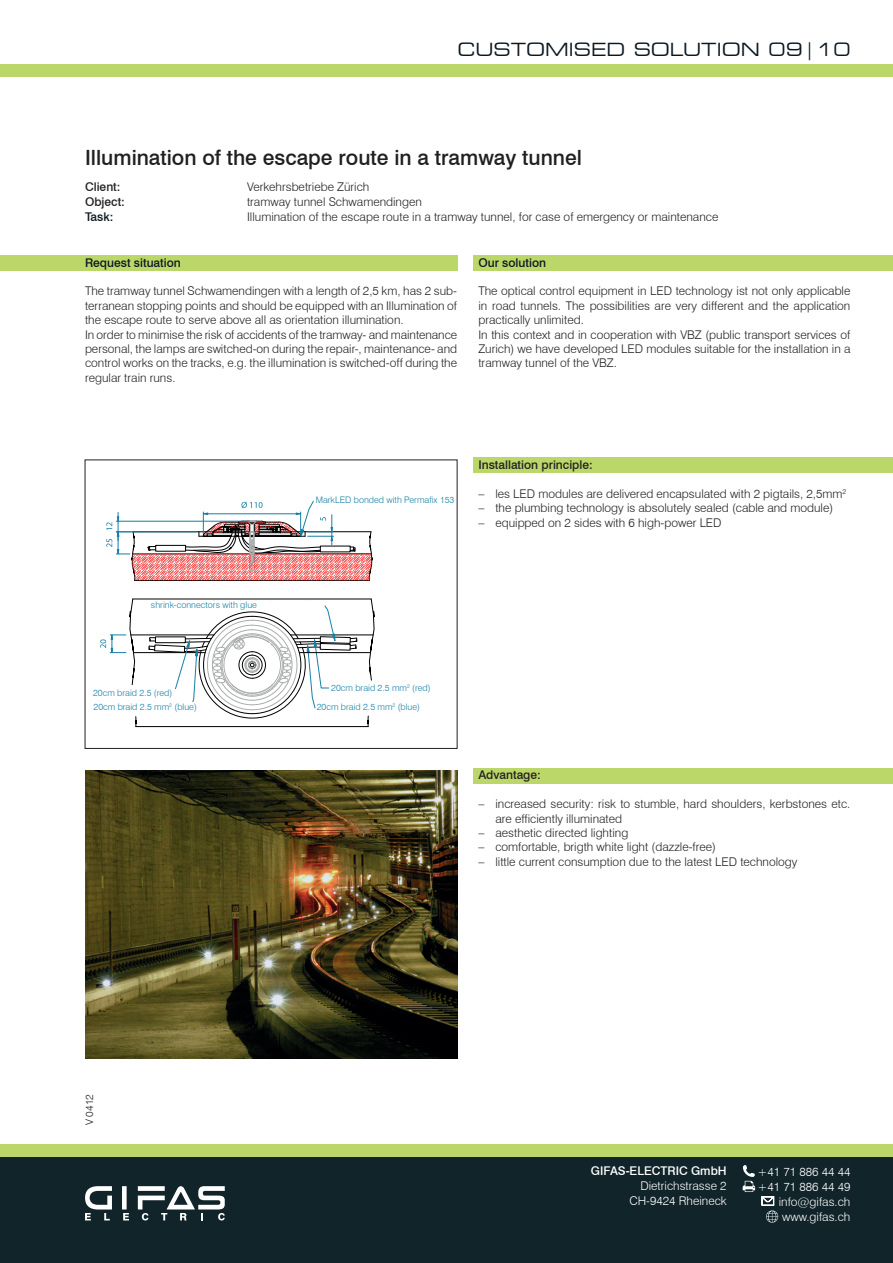
<style>
.page{position:relative;width:893px;height:1263px;background:#fff}
.page>*{position:absolute;margin:0;border:0;box-sizing:border-box;transform-origin:0 0}
.t1{font:500 21px "Swiss 721 BT";color:#231f20}
.t2{font:expanded 18px "Square 721 BT";color:#0b1721}
.t3{font:300 12px/14.4px "Swiss 721 BT";color:#231f20}
.t4{font:300 12px/15px "Swiss 721 BT";color:#fff;text-align:right}
.t5{font:500 12px "Swiss 721 BT";color:#231f20}
.t6{font:500 12px "Swiss 721 BT";color:#0b1721}
.t7{font:500 12px "Swiss 721 BT";color:#fff}
.t8{font:300 10.5px "Swiss 721 BT";color:#231f20}
.t9{font:300 9px/13.2px "Swiss 721 BT";color:#157fa6}
</style>
<div class="page">
<div style="left:0;top:64px;width:893px;height:13px;background:#bbd76a"></div>
<div style="left:0;top:1157px;width:893px;height:106px;background:#10242a"></div>
<div style="left:0;top:1144px;width:893px;height:13px;background:#bbd76a"></div>
<div style="left:122px;top:1186px;width:5px;height:23px;background:#fff"></div>
<svg style="left:85px;top:1186px;width:27px;height:34px"></svg>
<svg style="left:123px;top:1213px;width:6px;height:7px"></svg>
<svg style="left:138px;top:1186px;width:87px;height:34px"></svg>
<svg style="left:743px;top:1165px;width:12px;height:27px"></svg>
<svg style="left:762px;top:1196px;width:16px;height:26px"></svg>
<div style="left:0;top:255px;width:457px;height:16px;background:#bbd76a"></div>
<div style="left:473px;top:255px;width:420px;height:16px;background:#bbd76a"></div>
<div style="left:473px;top:457px;width:420px;height:16px;background:#bbd76a"></div>
<div style="left:473px;top:769px;width:420px;height:15px;background:#bbd76a"></div>
<img style="left:85px;top:770px;width:372px;height:289px">
<svg style="left:100px;top:500px;width:275px;height:228px"></svg>
<div style="left:316px;top:496px;width:139px;height:9px;background:#fff"></div>
<div style="left:93px;top:689px;width:92px;height:10px;background:#fff"></div>
<div style="left:94px;top:703px;width:105px;height:10px;background:#fff"></div>
<div style="left:317px;top:703px;width:105px;height:10px;background:#fff"></div>
<div style="left:331px;top:684px;width:116px;height:11px;background:#fff"></div>
<div style="left:151px;top:601px;width:170px;height:9px;background:#fff"></div>
<h2 class="t2" style="left:457px;top:39px;width:394px">CUSTOMISED SOLUTION 09|10</h2>
<h1 class="t1" style="left:85px;top:145px;width:498px">Illumination of the escape route in a tramway tunnel</h1>
<p class="t5" style="left:85px;top:180px;width:37px">Client:</p>
<p class="t3" style="left:247px;top:180px;width:124px">Verkehrsbetriebe Zürich</p>
<p class="t5" style="left:85px;top:194px;width:41px">Object:</p>
<p class="t3" style="left:247px;top:194px;width:176px">tramway tunnel Schwamendingen</p>
<p class="t6" style="left:85px;top:209px;width:30px">Task:</p>
<p class="t3" style="left:247px;top:209px;width:473px">Illumination of the escape route in a tramway tunnel, for case of emergency or maintenance</p>
<p class="t6" style="left:478px;top:255px;width:69px">Our solution</p>
<p class="t3" style="left:478px;top:284px;width:374px">The optical control equipment in LED technology ist not only applicable in road tunnels. The possibilities are very different and the application practically unlimited.<br>In this context and in cooperation with VBZ (public transport services of Zurich) we have developed LED modules suitable for the installation in a tramway tunnel of the VBZ.</p>
<p class="t6" style="left:85px;top:255px;width:97px">Request situation</p>
<p class="t3" style="left:85px;top:284px;width:374px">The tramway tunnel Schwamendingen with a length of 2,5 km, has 2 sub&shy;terranean stopping points and should be equipped with an Illumination of the escape route to serve above all as orientation illumination.<br>In order to minimise the risk of accidents of the tramway- and maintenance personal, the lamps are switched-on during the repair-, maintenance- and control works on the tracks, e.g. the illumination is switched-off during the regular train runs.</p>
<p class="t9" style="left:151px;top:598px;width:108px">shrink-connectors with glue</p>
<p class="t9" style="left:93px;top:686px;width:105px">20cm braid 2.5 (red)<br>20cm braid 2.5 mm<sup>2</sup> (blue)</p>
<p class="t9" style="left:316px;top:493px;width:140px">MarkLED bonded with Permafix 153</p>
<p class="t5" style="left:478px;top:457px;width:116px">Installation principle:</p>
<p class="t3" style="left:478px;top:486px;width:369px">– les LED modules are delivered encapsulated with 2 pigtails, 2,5mm<sup>2</sup></p>
<p class="t3" style="left:478px;top:501px;width:356px">– the plumbing technology is absolutely sealed (cable and module)</p>
<p class="t3" style="left:478px;top:515px;width:245px">– equipped on 2 sides with 6 high-power LED</p>
<p class="t9" style="left:331px;top:681px;width:101px">20cm braid 2.5 mm<sup>2</sup> (red)</p>
<p class="t9" style="left:317px;top:700px;width:105px">20cm braid 2.5 mm<sup>2</sup> (blue)</p>
<p class="t5" style="left:478px;top:768px;width:64px">Advantage:</p>
<p class="t3" style="left:495px;top:797px;width:357px;text-indent:-17px">– increased security: risk to stumble, hard shoulders, kerbstones etc. are efficiently illuminated</p>
<p class="t3" style="left:478px;top:825px;width:151px">– aesthetic directed lighting</p>
<p class="t3" style="left:478px;top:840px;width:239px">– comfortable, brigth white light (dazzle-free)</p>
<p class="t3" style="left:478px;top:854px;width:321px">– little current consumption due to the latest LED technology</p>
<p class="t8" style="left:83px;top:1125px;width:33px;rotate:-90deg">V 0412</p>
<p class="t7" style="left:591px;top:1164px;width:137px">GIFAS-ELECTRIC GmbH</p>
<p class="t4" style="left:629px;top:1178px;width:99px">Dietrichstrasse 2<br>CH-9424 Rheineck</p>
<p class="t4" style="left:757px;top:1164px;width:95px">+41 71 886 44 44 +41 71 886 44 49 info@gifas.ch www.gifas.ch</p>
</div>
